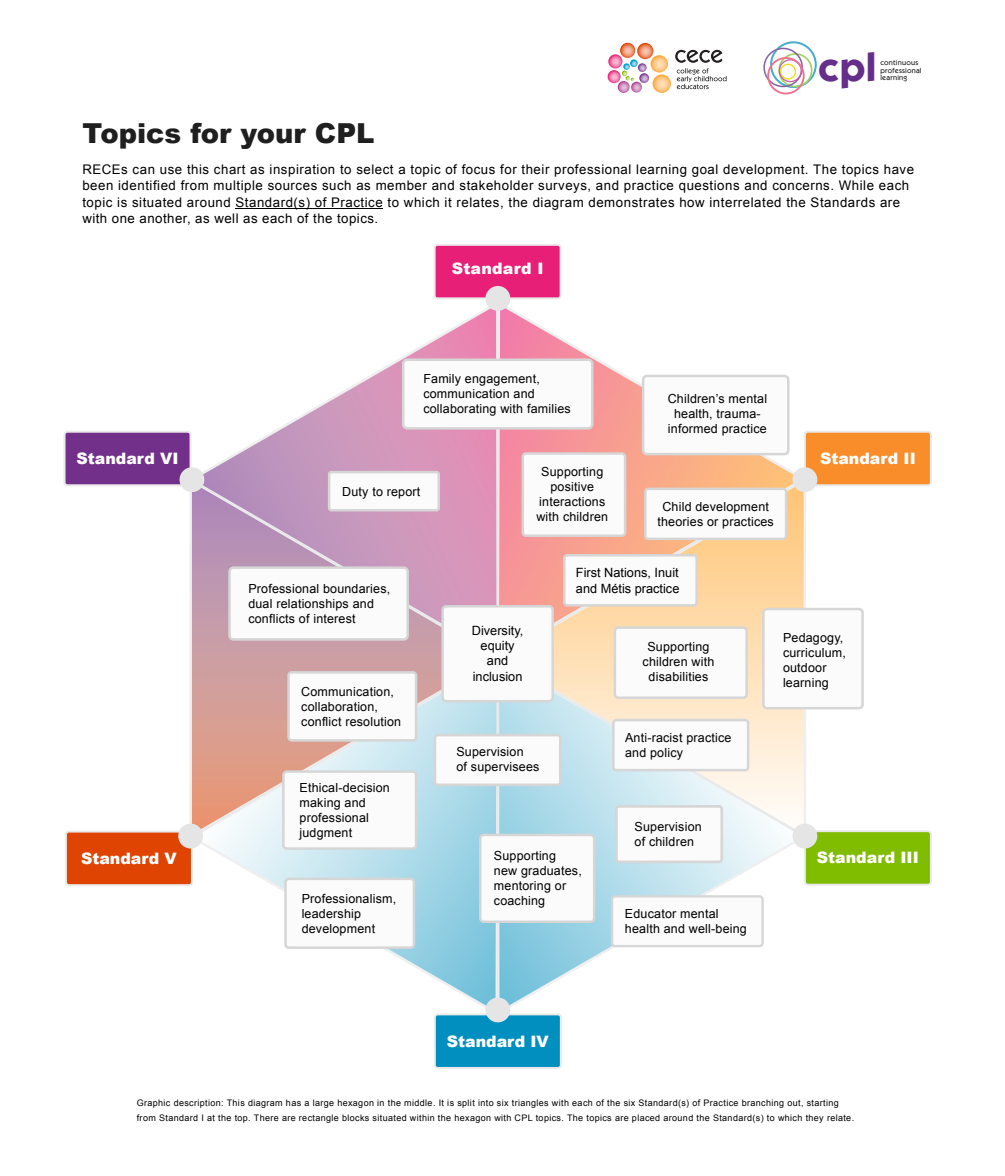
<style>
.page{position:relative;width:1005px;height:1176px;background:#fff}
.page>*{position:absolute;margin:0;border:0;box-sizing:border-box;transform-origin:0 0}
.t1{font:700 40.62px "ITC Kabel Std";color:#652e8a}
.t2{font:900 27.5px "Arial";color:#1f1f1f}
.t3{font:900 15.75px "Arial";color:#fff}
.t4{font:13.25px/16.5px "Arial";letter-spacing:.04em;color:#000}
.t5{font:12.75px/15.3px "Arial";color:#000}
.t6{font:12.5px/15px "Arial";letter-spacing:.015em;color:#000}
.t7{font:9px/15px "Arial";letter-spacing:.04em;color:#000}
.t8{font:500 7.33px/7.3px "ITC Kabel Std";letter-spacing:.03em;color:#211e1e}
</style>
<div class="page">
<svg style="left:499px;top:302px;width:295px;height:176px"></svg>
<svg style="left:499px;top:478px;width:307px;height:345px;background:#fbbf99"></svg>
<svg style="left:499px;top:657px;width:306px;height:350px"></svg>
<svg style="left:194px;top:837px;width:305px;height:170px"></svg>
<svg style="left:190px;top:658px;width:309px;height:179px;background:#d1bbb9"></svg>
<svg style="left:607px;top:43px;width:61px;height:50px"></svg>
<div style="left:770px;top:41px;width:46px;height:47px;border:2px solid #47accd;border-radius:50%"></div>
<div style="left:778px;top:53px;width:34px;height:34px;border:2px solid #a3d063;border-radius:50%"></div>
<div style="left:763px;top:48px;width:40px;height:39px;border:2px solid #8663a4;border-radius:50%"></div>
<div style="left:780px;top:64px;width:16px;height:16px;border:1px solid #ebe013;border-radius:50%"></div>
<div style="left:778px;top:59px;width:23px;height:23px;border:1px solid #c066a8;border-radius:50%"></div>
<div style="left:767px;top:57px;width:37px;height:37px;border:2px solid #f16f90;border-radius:50%"></div>
<svg style="left:652px;top:74px;width:19px;height:19px"></svg>
<svg style="left:675px;top:50px;width:51px;height:39px"></svg>
<div style="left:434px;top:245px;width:126px;height:53px;background:#e81f76;border-radius:3px"></div>
<div style="left:433px;top:244px;width:128px;height:55px;border:2px solid #eaeaeb;border-radius:3px"></div>
<div style="left:805px;top:432px;width:125px;height:53px;background:#f88d2a;border-radius:3px"></div>
<div style="left:804px;top:431px;width:127px;height:55px;border:2px solid #eaeaeb;border-radius:3px"></div>
<div style="left:66px;top:831px;width:126px;height:54px;background:#e04403;border-radius:3px"></div>
<div style="left:65px;top:830px;width:128px;height:56px;border:2px solid #eaeaeb;border-radius:3px"></div>
<div style="left:64px;top:432px;width:126px;height:53px;background:#73308a;border-radius:3px"></div>
<div style="left:63px;top:431px;width:128px;height:55px;border:2px solid #eaeaeb;border-radius:3px"></div>
<div style="left:435px;top:1014px;width:126px;height:54px;background:#008fbe;border-radius:3px"></div>
<div style="left:434px;top:1013px;width:128px;height:56px;border:2px solid #eaeaeb;border-radius:3px"></div>
<div style="left:805px;top:831px;width:125px;height:53px;background:#80bc00;border-radius:3px"></div>
<div style="left:804px;top:830px;width:127px;height:55px;border:2px solid #eaeaeb;border-radius:3px"></div>
<svg style="left:190px;top:307px;width:309px;height:351px"></svg>
<div style="left:485px;top:286px;width:25px;height:25px;background:#e5e5e6;border-radius:50%"></div>
<div style="left:485px;top:997px;width:25px;height:25px;background:#e5e5e6;border-radius:50%"></div>
<div style="left:792px;top:467px;width:25px;height:25px;background:#e5e5e6;border-radius:50%"></div>
<div style="left:179px;top:467px;width:25px;height:25px;background:#e5e5e6;border-radius:50%"></div>
<div style="left:792px;top:823px;width:25px;height:25px;background:#e5e5e6;border-radius:50%"></div>
<div style="left:178px;top:823px;width:25px;height:25px;background:#e5e5e6;border-radius:50%"></div>
<div style="left:403px;top:360px;width:189px;height:68px;background:#fbfbfb;border-radius:4px"></div>
<div style="left:402px;top:358px;width:191px;height:71px;border:2px solid #d6d6d7;border-radius:4px"></div>
<div style="left:229px;top:567px;width:179px;height:72px;background:#fbfbfb;border-radius:4px"></div>
<div style="left:228px;top:566px;width:181px;height:74px;border:2px solid #d6d6d7;border-radius:4px"></div>
<div style="left:329px;top:472px;width:110px;height:38px;background:#fbfbfb;border-radius:2px"></div>
<div style="left:328px;top:471px;width:112px;height:40px;border:2px solid #d6d6d7;border-radius:2px"></div>
<div style="left:288px;top:672px;width:128px;height:68px;background:#fbfbfb;border-radius:3px"></div>
<div style="left:287px;top:671px;width:130px;height:70px;border:2px solid #d6d6d7;border-radius:3px"></div>
<div style="left:645px;top:489px;width:141px;height:50px;background:#fbfbfb;border-radius:3px"></div>
<div style="left:644px;top:487px;width:143px;height:53px;border:2px solid #d6d6d7;border-radius:3px"></div>
<div style="left:613px;top:720px;width:135px;height:50px;background:#fbfbfb;border-radius:3px"></div>
<div style="left:612px;top:719px;width:137px;height:52px;border:2px solid #d6d6d7;border-radius:3px"></div>
<div style="left:564px;top:555px;width:132px;height:50px;background:#fbfbfb;border-radius:3px"></div>
<div style="left:563px;top:554px;width:135px;height:52px;border:2px solid #d6d6d7;border-radius:3px"></div>
<div style="left:763px;top:609px;width:99px;height:99px;background:#fbfbfb;border-radius:4px"></div>
<div style="left:762px;top:608px;width:101px;height:101px;border:2px solid #d6d6d7;border-radius:4px"></div>
<div style="left:283px;top:771px;width:133px;height:77px;background:#fbfbfb;border-radius:4px"></div>
<div style="left:282px;top:770px;width:135px;height:80px;border:2px solid #d6d6d7;border-radius:4px"></div>
<div style="left:285px;top:879px;width:129px;height:68px;background:#fbfbfb;border-radius:3px"></div>
<div style="left:284px;top:877px;width:131px;height:72px;border:2px solid #d6d6d7;border-radius:3px"></div>
<div style="left:616px;top:806px;width:105px;height:56px;background:#fbfbfb;border-radius:3px"></div>
<div style="left:615px;top:805px;width:108px;height:58px;border:3px solid #d6d6d7;border-radius:3px"></div>
<div style="left:612px;top:896px;width:150px;height:50px;background:#fbfbfb;border-radius:3px"></div>
<div style="left:611px;top:895px;width:152px;height:52px;border:2px solid #d6d6d7;border-radius:3px"></div>
<div style="left:523px;top:453px;width:102px;height:83px;background:#fbfbfb;border-radius:3px"></div>
<div style="left:521px;top:452px;width:105px;height:85px;border:2px solid #d6d6d7;border-radius:3px"></div>
<div style="left:643px;top:376px;width:145px;height:78px;background:#fbfbfb;border-radius:4px"></div>
<div style="left:642px;top:375px;width:147px;height:80px;border:2px solid #d6d6d7;border-radius:4px"></div>
<div style="left:615px;top:627px;width:131px;height:70px;background:#fbfbfb;border-radius:3px"></div>
<div style="left:613px;top:626px;width:135px;height:73px;border:2px solid #d6d6d7;border-radius:3px"></div>
<div style="left:442px;top:606px;width:110px;height:95px;background:#fbfbfb;border-radius:4px"></div>
<div style="left:441px;top:605px;width:113px;height:97px;border:2px solid #d6d6d7;border-radius:4px"></div>
<div style="left:435px;top:735px;width:125px;height:50px;background:#fbfbfb;border-radius:3px"></div>
<div style="left:433px;top:733px;width:128px;height:53px;border:3px solid #d6d6d7;border-radius:3px"></div>
<div style="left:480px;top:835px;width:114px;height:86px;background:#fbfbfb;border-radius:4px"></div>
<div style="left:479px;top:833px;width:116px;height:90px;border:2px solid #d6d6d7;border-radius:4px"></div>
<hr style="left:236px;top:208px;width:147px;height:1px;background:#000">
<p class="t1" style="left:818px;top:43px;width:60px">cpl</p>
<p class="t8" style="left:880px;top:59px;width:43px">continuous professional</p>
<p class="t8" style="left:880px;top:74px;width:28px">learning</p>
<h1 class="t2" style="left:82px;top:113px;width:294px">Topics for your CPL</h1>
<p class="t4" style="left:82px;top:161px;width:833px">RECEs can use this chart as inspiration to select a topic of focus for their professional learning goal development. The topics have been identified from multiple sources such as member and stakeholder surveys, and practice questions and concerns. While each topic is situated around Standard(s) of Practice to which it relates, the diagram demonstrates how interrelated the Standards are with one another, as well as each of the topics.</p>
<p class="t3" style="left:452px;top:257px;width:93px">Standard I</p>
<p class="t3" style="left:77px;top:447px;width:103px">Standard VI</p>
<p class="t3" style="left:81px;top:846px;width:97px">Standard V</p>
<p class="t6" style="left:423px;top:371px;width:149px">Family engagement, communication and collaborating with families</p>
<p class="t6" style="left:342px;top:484px;width:80px">Duty to report</p>
<p class="t6" style="left:536px;top:464px;width:73px;text-align:center">Supporting positive interactions with children</p>
<p class="t6" style="left:667px;top:391px;width:101px;text-align:center">Children’s mental health, trauma&shy;informed practice</p>
<p class="t6" style="left:657px;top:499px;width:118px;text-align:center">Child development theories or practices</p>
<p class="t3" style="left:820px;top:447px;width:97px">Standard II</p>
<p class="t6" style="left:248px;top:581px;width:143px">Professional boundaries, dual relationships and conflicts of interest</p>
<p class="t6" style="left:301px;top:684px;width:101px">Communication, collaboration, conflict resolution</p>
<p class="t6" style="left:299px;top:780px;width:92px">Ethical-decision making and professional judgment</p>
<p class="t6" style="left:302px;top:891px;width:96px">Professionalism, leadership development</p>
<p class="t5" style="left:472px;top:623px;width:53px;text-align:center">Diversity, equity and inclusion</p>
<p class="t6" style="left:456px;top:744px;width:85px">Supervision<br>of supervisees</p>
<p class="t5" style="left:576px;top:565px;width:105px">First Nations, Inuit and Métis practice</p>
<p class="t6" style="left:642px;top:639px;width:73px;text-align:center">Supporting children with disabilities</p>
<p class="t6" style="left:625px;top:730px;width:108px">Anti-racist practice and policy</p>
<p class="t6" style="left:634px;top:819px;width:69px">Supervision of children</p>
<p class="t6" style="left:494px;top:848px;width:89px">Supporting new graduates, mentoring or coaching</p>
<p class="t6" style="left:625px;top:906px;width:123px">Educator mental health and well-being</p>
<p class="t6" style="left:783px;top:630px;width:64px">Pedagogy, curriculum, outdoor learning</p>
<p class="t3" style="left:817px;top:846px;width:103px">Standard III</p>
<p class="t3" style="left:447px;top:1029px;width:103px">Standard IV</p>
<p class="t7" style="left:137px;top:1095px;width:719px">Graphic description: This diagram has a large hexagon in the middle. It is split into six triangles with each of the six Standard(s) of Practice branching out, starting from Standard I at the top. There are rectangle blocks situated within the hexagon with CPL topics. The topics are placed around the Standard(s) to which they relate.</p>
</div>
